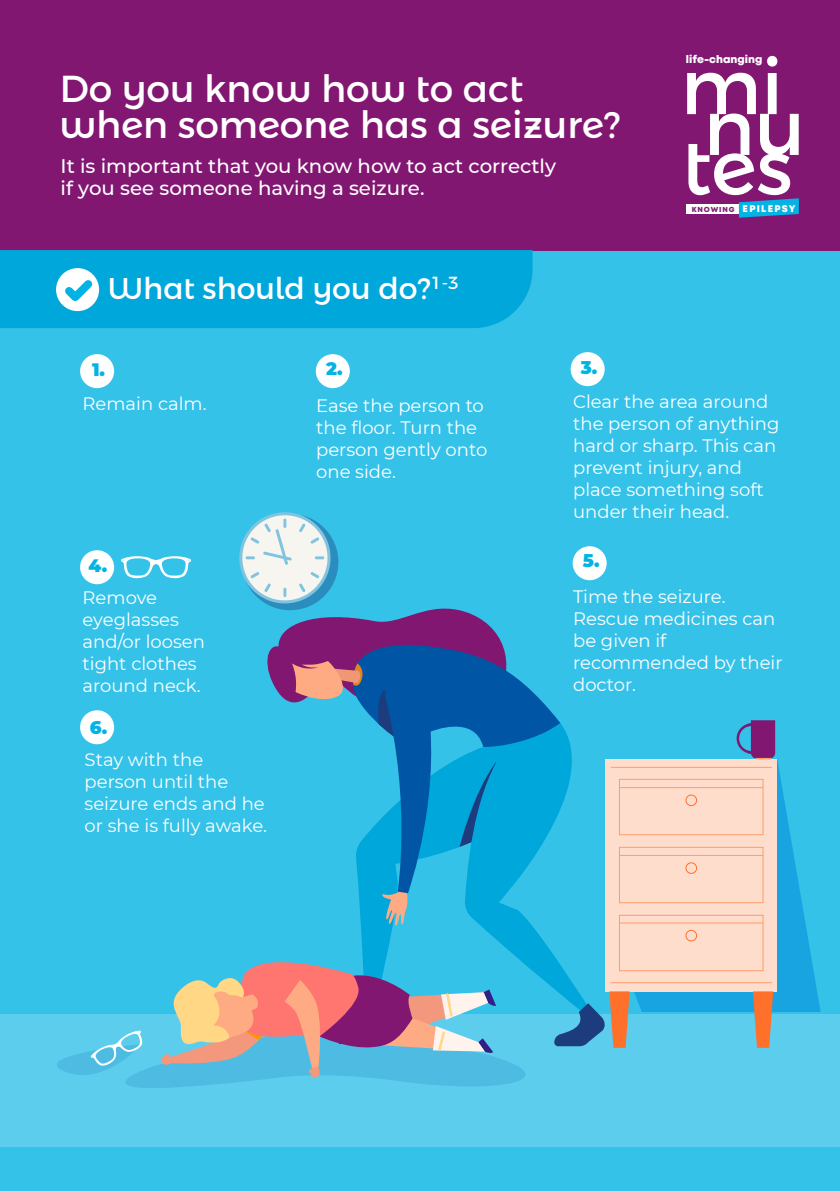
<style>
.page{position:relative;width:840px;height:1191px;background:#fff}
.page>*{position:absolute;margin:0;border:0;box-sizing:border-box;transform-origin:0 0}
.t1{font:77.2px "Montserrat Alternates";color:#fff}
.t2{font:37.6px/35.6px "Montserrat Alternates";color:#fff}
.t3{font:30px "Montserrat Alternates";color:#fff}
.t4{font:500 19.6px/22px "Montserrat";color:#fff}
.t5{font:18px/22px "Montserrat";color:#fff}
.t6{font:900 18px "Montserrat";color:#03b3e4}
.t7{font:10.8px "Mont Heavy DEMO";color:#fff}
.t8{font:9.6px "Mont Heavy DEMO";letter-spacing:.13em;color:#fff}
.s1{font-size:7.2px;color:#812173}
</style>
<div class="page">
<div style="left:0;top:224px;width:839px;height:966px;background:#35c2e9"></div>
<div style="left:0;top:1014px;width:839px;height:132px;background:#5ccded"></div>
<div style="left:0;top:0;width:839px;height:250px;background:#821772"></div>
<div style="left:0;top:250px;width:532px;height:78px;background:#00a7db"></div>
<div style="left:56px;top:268px;width:43px;height:43px;background:#fff;border-radius:50%"></div>
<svg style="left:58px;top:273px;width:41px;height:35px"></svg>
<div style="left:80px;top:354px;width:34px;height:34px;background:#fff;border-radius:50%"></div>
<div style="left:570px;top:352px;width:34px;height:34px;background:#fff;border-radius:50%"></div>
<div style="left:80px;top:710px;width:34px;height:34px;background:#fff;border-radius:50%"></div>
<svg style="left:121px;top:556px;width:70px;height:22px"></svg>
<div style="left:80px;top:550px;width:34px;height:34px;background:#fff;border-radius:50%"></div>
<div style="left:572px;top:546px;width:34px;height:34px;background:#fff;border-radius:50%"></div>
<div style="left:315px;top:354px;width:34px;height:34px;background:#fff;border-radius:50%"></div>
<svg style="left:361px;top:926px;width:32px;height:22px"></svg>
<svg style="left:481px;top:722px;width:97px;height:269px"></svg>
<svg style="left:239px;top:512px;width:321px;height:414px"></svg>
<svg style="left:57px;top:948px;width:468px;height:140px"></svg>
<svg style="left:629px;top:759px;width:191px;height:253px;fill:#17a4e1"></svg>
<div style="left:605px;top:758px;width:171px;height:233px;background:#fdc"></div>
<svg style="left:554px;top:991px;width:75px;height:56px"></svg>
<svg style="left:752px;top:991px;width:20px;height:56px"></svg>
<hr style="left:610px;top:767px;width:161px;height:1px;background:#ff9c6b">
<hr style="left:610px;top:982px;width:161px;height:1px;background:#ff9c6b">
<div style="left:618px;top:779px;width:145px;height:56px;border:1px solid #ff9c6b"></div>
<div style="left:618px;top:847px;width:145px;height:56px;border:1px solid #ff9c6b"></div>
<div style="left:618px;top:914px;width:145px;height:57px;border:1px solid #ff9c6b"></div>
<hr style="left:619px;top:787px;width:143px;height:1px;background:#ff9c6b">
<div style="left:685px;top:794px;width:11px;height:12px;border:1px solid #ff702b;border-radius:50%"></div>
<hr style="left:619px;top:855px;width:143px;height:1px;background:#ff9c6b">
<div style="left:685px;top:862px;width:11px;height:12px;border:1px solid #ff702b;border-radius:50%"></div>
<hr style="left:619px;top:922px;width:143px;height:1px;background:#ff9c6b">
<div style="left:685px;top:930px;width:11px;height:11px;border:1px solid #ff702b;border-radius:50%"></div>
<svg style="left:736px;top:720px;width:38px;height:39px"></svg>
<div style="left:686px;top:205px;width:71px;height:9px;background:#fff"></div>
<svg style="left:738px;top:198px;width:60px;height:20px"></svg>
<h2 class="t2" style="left:60px;top:71px;width:562px">Do you know how to act when someone has a seizure?</h2>
<p class="t4" style="left:60px;top:154px;width:497px">It is important that you know how to act correctly if you see someone having a seizure.</p>
<h3 class="t3" style="left:108px;top:270px;width:352px">What should you do?<sup>1-3</sup></h3>
<p class="t6" style="left:92px;top:356px;width:14px">1.</p>
<p class="t6" style="left:326px;top:355px;width:18px">2.</p>
<p class="t6" style="left:580px;top:354px;width:18px">3.</p>
<p class="t7" style="left:685px;top:53px;width:78px">life-changing</p>
<h1 class="t1" style="left:680px;top:39px;width:104px">mi</h1>
<h1 class="t1" style="left:703px;top:80px;width:103px">nu</h1>
<h1 class="t1" style="left:682px;top:120px;width:111px">tes</h1>
<p class="t8" style="left:691px;top:203px;width:105px"><span class="s1">KNOWING</span> EPILEPSY</p>
<p class="t5" style="left:83px;top:392px;width:125px">Remain calm.</p>
<p class="t6" style="left:89px;top:552px;width:20px">4.</p>
<p class="t5" style="left:83px;top:586px;width:124px">Remove eyeglasses and/or loosen tight clothes around neck.</p>
<p class="t6" style="left:90px;top:714px;width:19px">6.</p>
<p class="t5" style="left:85px;top:748px;width:184px">Stay with the person until the seizure ends and he or she is fully awake.</p>
<p class="t5" style="left:316px;top:394px;width:173px">Ease the person to the floor. Turn the person gently onto one side.</p>
<p class="t5" style="left:573px;top:390px;width:207px">Clear the area around the person of anything hard or sharp. This can prevent injury, and place something soft under their head.</p>
<p class="t6" style="left:582px;top:547px;width:18px">5.</p>
<p class="t5" style="left:573px;top:585px;width:211px">Time the seizure.<br>Rescue medicines can be given if recommended by their doctor.</p>
</div>
